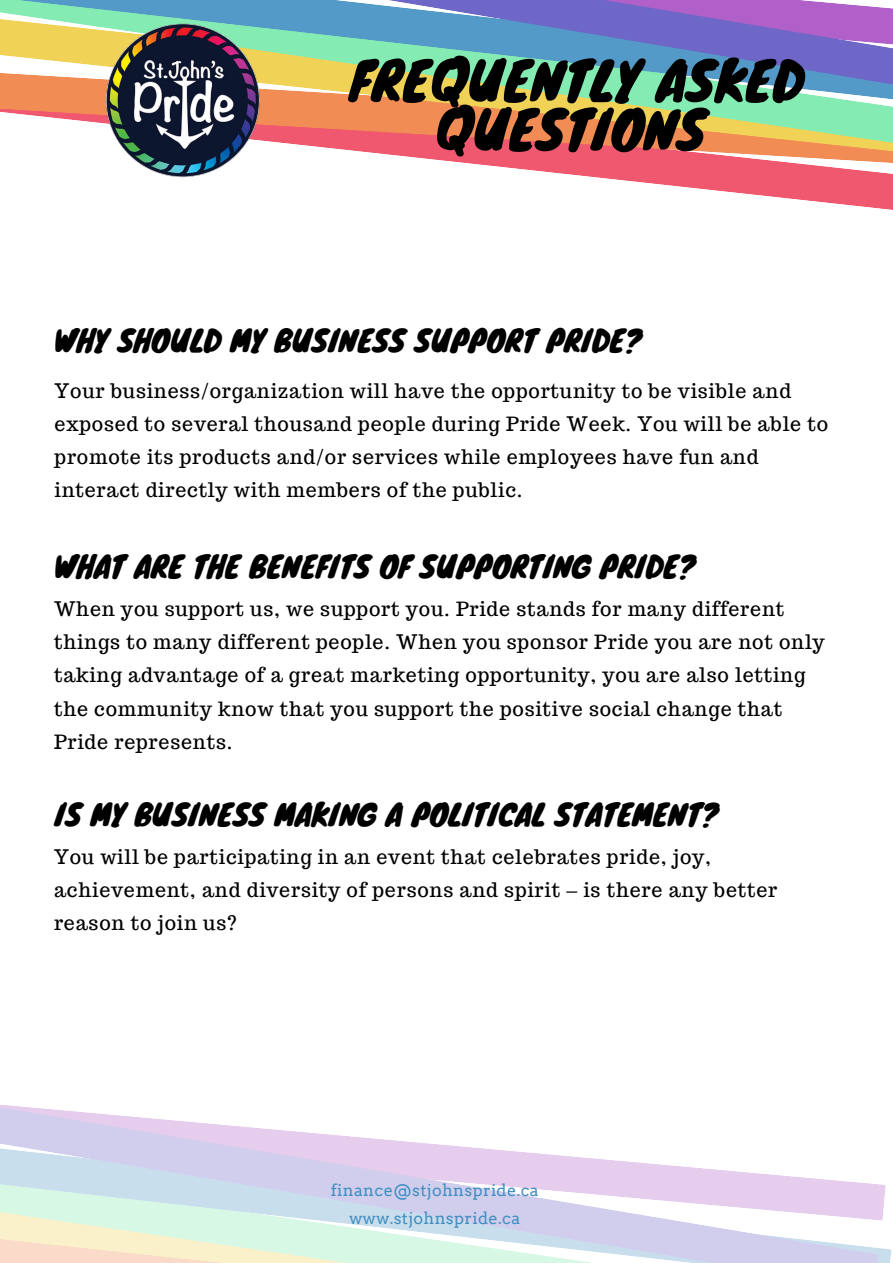
<style>
.page{position:relative;width:893px;height:1263px;background:#fff}
.page>*{position:absolute;margin:0;border:0;box-sizing:border-box;transform-origin:0 0}
.t1{font:52.28px/49px "Knewave";color:#000;text-align:center}
.t2{font:29.4px "Knewave";color:#000}
.t3{font:19.65px/33.2px "Trocchi";letter-spacing:.04em;color:#000}
.t4{font:16.35px/27.6px "Arvo";letter-spacing:.02em;color:#418fc2;text-align:center}
.s1{font-family:"Liberation Sans"}
</style>
<div class="page">
<svg style="left:0;top:1107px;width:879px;height:156px"></svg>
<svg style="left:467px;top:163px;width:426px;height:47px"></svg>
<svg style="left:358px;top:151px;width:535px;height:12px;fill:#f0586f"></svg>
<svg style="left:298px;top:143px;width:595px;height:8px;background:#f07a69"></svg>
<svg style="left:0;top:0;width:893px;height:143px;background:#dab479"></svg>
<svg style="left:16px;top:0;width:877px;height:99px;background:#b2cd98"></svg>
<svg style="left:387px;top:0;width:506px;height:85px;background:#7a91c3"></svg>
<img style="left:79px;top:0;width:219px;height:178px">
<h1 class="t1" style="left:350px;top:54px;width:455px">FREQUENTLY ASKED<br>QUESTIONS</h1>
<h2 class="t2" style="left:54px;top:316px;width:589px">WHY SHOULD MY BUSINESS SUPPORT PRIDE?</h2>
<p class="t3" style="left:55px;top:374px;width:775px">Your business/organization will have the opportunity to be visible and exposed to several thousand people during Pride Week. You will be able to promote its products and/or services while employees have fun and interact directly with members of the public.</p>
<h2 class="t2" style="left:54px;top:542px;width:643px">WHAT ARE THE BENEFITS OF SUPPORTING PRIDE?</h2>
<p class="t3" style="left:54px;top:592px;width:772px">When you support us, we support you. Pride stands for many different things to many different people. When you sponsor Pride you are not only taking advantage of a great marketing opportunity, you are also letting the community know that you support the positive social change that Pride represents.</p>
<h2 class="t2" style="left:55px;top:790px;width:665px">IS MY BUSINESS MAKING A POLITICAL STATEMENT?</h2>
<p class="t3" style="left:54px;top:840px;width:725px">You will be participating in an event that celebrates pride, joy, achievement, and diversity of persons and spirit <span class="s1">–</span> is there any better reason to join us?</p>
<p class="t4" style="left:331px;top:1176px;width:209px">finance@stjohnspride.ca www.stjohnspride.ca</p>
</div>
